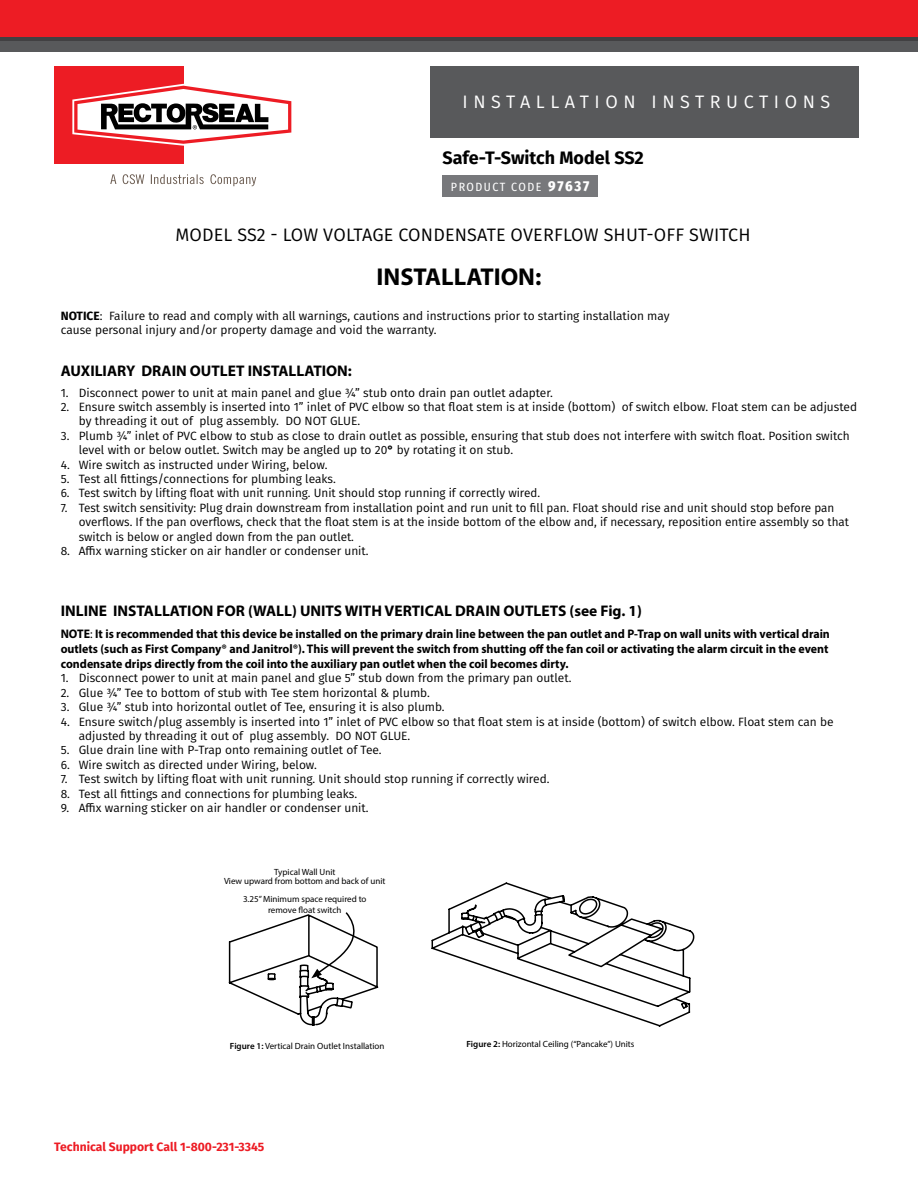
<style>
.page{position:relative;width:918px;height:1188px;background:#fff}
.page>*{position:absolute;margin:0;border:0;box-sizing:border-box;transform-origin:0 0}
.t1{font:700 24.45px "Myriad Pro";color:#000}
.t2{font:18px "Fira Sans";letter-spacing:.01em;color:#000}
.t3{font:18px "Fira Sans";letter-spacing:.31em;color:#fff}
.t4{font:700 18px "Fira Sans";color:#000}
.t5{font:700 15.45px "Myriad Pro";color:#000}
.t6{font:700 12.45px/15px "Myriad Pro";color:#000;text-align:justify;scale:.96 1}
.t7{font:700 12.15px "Fira Sans";color:#ed1c24}
.t8{font:12px/14.4px "Fira Sans";color:#000}
.t9{font:11.85px "Fira Sans Condensed";letter-spacing:.125em;color:#fff}
.t10{font:9px/9px "Myriad Pro";color:#000;text-align:center}
.s1{font-weight:800;font-size:14.25px}
.s2{font-weight:700}
.s3{font-weight:400}
.s4{font-weight:600}
</style>
<div class="page">
<div style="left:431px;top:66px;width:428px;height:71px;background:#58595b"></div>
<div style="left:0;top:40px;width:918px;height:12px;background:#58595b"></div>
<div style="left:0;top:0;width:918px;height:40px;background:#ed1c24"></div>
<hr style="left:0;top:38px;width:918px;height:3px;background:#414042">
<div style="left:54px;top:66px;width:130px;height:98px;background:#ed1c24"></div>
<svg style="left:72px;top:84px;width:220px;height:62px"></svg>
<svg style="left:110px;top:174px;width:146px;height:12px"></svg>
<div style="left:443px;top:176px;width:155px;height:21px;background:#77787b"></div>
<svg style="left:228px;top:912px;width:151px;height:114px"></svg>
<svg style="left:431px;top:882px;width:264px;height:145px"></svg>
<h2 class="t3" style="left:462px;top:88px;width:369px">INSTALLATION INSTRUCTIONS</h2>
<h2 class="t4" style="left:443px;top:143px;width:203px">Safe-T-Switch Model SS2</h2>
<p class="t9" style="left:451px;top:177px;width:140px">PRODUCT CODE <span class="s1">97637</span></p>
<h2 class="t2" style="left:175px;top:221px;width:577px">MODEL SS2 - LOW VOLTAGE CONDENSATE OVERFLOW SHUT-OFF SWITCH</h2>
<h1 class="t1" style="left:377px;top:261px;width:166px">INSTALLATION:</h1>
<p class="t8" style="left:61px;top:308px;width:610px"><span class="s2">NOTICE</span>: Failure to read and comply with all warnings, cautions and instructions prior to starting installation may cause personal injury and/or property damage and void the warranty.</p>
<p class="t5" style="left:61px;top:360px;width:293px">AUXILIARY DRAIN OUTLET INSTALLATION:</p>
<p class="t8" style="left:61px;top:385px;width:494px">1. Disconnect power to unit at main panel and glue ¾” stub onto drain pan outlet adapter.</p>
<p class="t8" style="left:79px;top:399px;width:780px;text-indent:-18px">2. Ensure switch assembly is inserted into 1” inlet of PVC elbow so that float stem is at inside (bottom) of switch elbow. Float stem can be adjusted by threading it out of plug assembly. DO NOT GLUE.</p>
<p class="t8" style="left:79px;top:428px;width:773px;text-indent:-18px">3. Plumb ¾” inlet of PVC elbow to stub as close to drain outlet as possible, ensuring that stub does not interfere with switch float. Position switch level with or below outlet. Switch may be angled up to 20<span class="s2">°</span> by rotating it on stub.</p>
<p class="t8" style="left:61px;top:457px;width:268px">4. Wire switch as instructed under Wiring, below.</p>
<p class="t8" style="left:61px;top:471px;width:277px">5. Test all fittings/connections for plumbing leaks.</p>
<p class="t8" style="left:61px;top:486px;width:481px">6. Test switch by lifting float with unit running. Unit should stop running if correctly wired.</p>
<p class="t8" style="left:79px;top:500px;width:772px;text-indent:-18px">7. Test switch sensitivity: Plug drain downstream from installation point and run unit to fill pan. Float should rise and unit should stop before pan overflows. If the pan overflows, check that the float stem is at the inside bottom of the elbow and, if necessary, reposition entire assembly so that switch is below or angled down from the pan outlet.</p>
<p class="t8" style="left:61px;top:543px;width:309px">8. Affix warning sticker on air handler or condenser unit.</p>
<p class="t5" style="left:61px;top:601px;width:583px">INLINE INSTALLATION FOR (WALL) UNITS WITH VERTICAL DRAIN OUTLETS (see Fig. 1)</p>
<p class="t6" style="left:61px;top:626px;width:803px">NOTE<span class="s3">:</span> It is recommended that this device be installed on the primary drain line between the pan outlet and P-Trap on wall units with vertical drain outlets (such as First Company® and Janitrol®). This will prevent the switch from shutting off the fan coil or activating the alarm circuit in the event condensate drips directly from the coil into the auxiliary pan outlet when the coil becomes dirty.</p>
<p class="t8" style="left:61px;top:671px;width:512px">1. Disconnect power to unit at main panel and glue 5” stub down from the primary pan outlet.</p>
<p class="t8" style="left:61px;top:685px;width:371px">2. Glue ¾” Tee to bottom of stub with Tee stem horizontal &amp; plumb.</p>
<p class="t8" style="left:61px;top:699px;width:386px">3. Glue ¾” stub into horizontal outlet of Tee, ensuring it is also plumb.</p>
<p class="t8" style="left:79px;top:714px;width:756px;text-indent:-18px">4. Ensure switch/plug assembly is inserted into 1” inlet of PVC elbow so that float stem is at inside (bottom) of switch elbow. Float stem can be adjusted by threading it out of plug assembly. DO NOT GLUE.</p>
<p class="t8" style="left:61px;top:743px;width:322px">5. Glue drain line with P-Trap onto remaining outlet of Tee.</p>
<p class="t8" style="left:61px;top:757px;width:258px">6. Wire switch as directed under Wiring, below.</p>
<p class="t8" style="left:61px;top:771px;width:490px">7. Test switch by lifting float with unit running. Unit should stop running if correctly wired.</p>
<p class="t8" style="left:61px;top:786px;width:298px">8. Test all fittings and connections for plumbing leaks.</p>
<p class="t8" style="left:61px;top:800px;width:309px">9. Affix warning sticker on air handler or condenser unit.</p>
<p class="t10" style="left:224px;top:868px;width:163px">Typical Wall Unit<br>View upward from bottom and back of unit</p>
<p class="t10" style="left:243px;top:894px;width:125px;line-height:10.8px">3.25” Minimum space required to remove float switch</p>
<p class="t10" style="left:230px;top:1041px;width:156px"><span class="s4">Figure 1:</span> Vertical Drain Outlet Installation</p>
<p class="t7" style="left:54px;top:1137px;width:212px">Technical Support Call 1-800-231-3345</p>
<p class="t10" style="left:467px;top:1040px;width:169px"><span class="s4">Figure 2:</span> Horizontal Ceiling (“Pancake”) Units</p>
</div>
